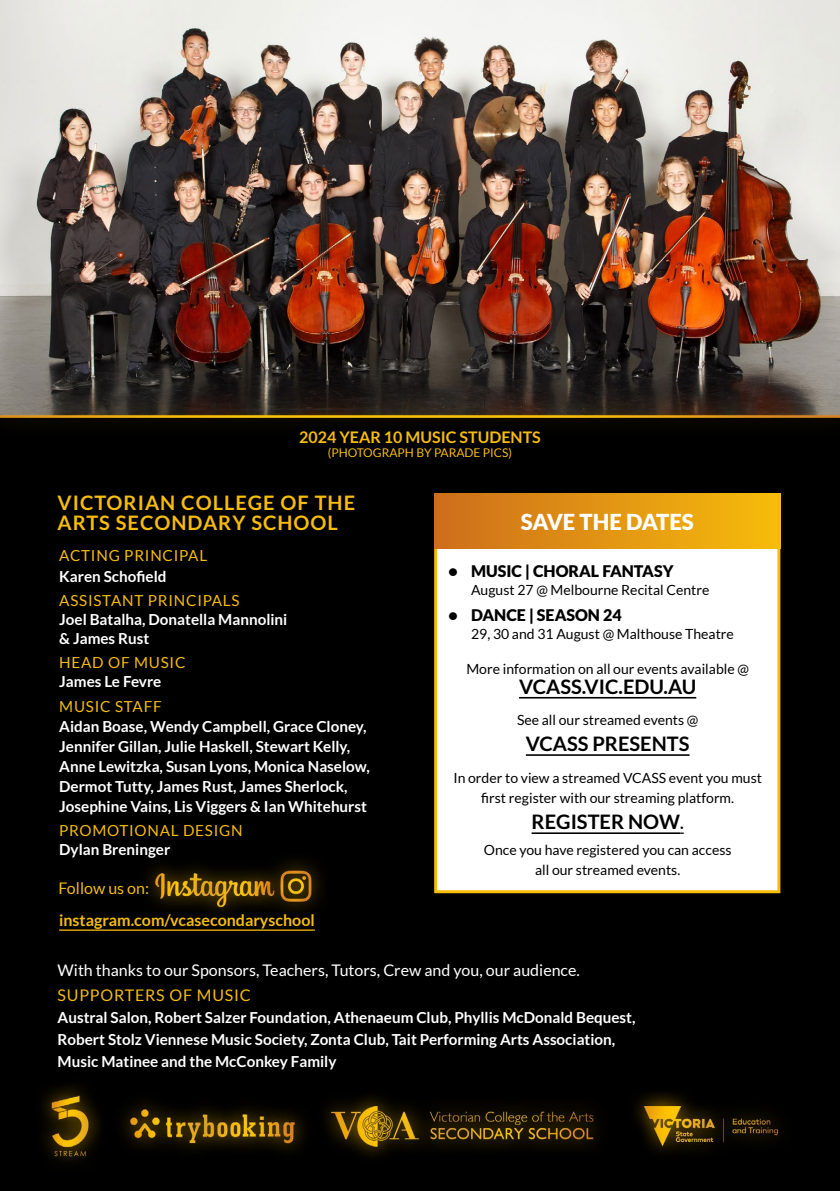
<style>
.page{position:relative;width:840px;height:1191px;background:#fff}
.page>*{position:absolute;margin:0;border:0;box-sizing:border-box;transform-origin:0 0}
.t1{font:900 22px "Lato";color:#fff}
.t2{font:700 20px "Lato";color:#000}
.t3{font:700 20px/20px "Lato";letter-spacing:.05em;color:#f7bd0b}
.t4{font:16px "Lato";color:#fff}
.t5{font:700 16px "Lato";color:#f7bd0b}
.t6{font:900 16px "Lato";color:#000}
.t7{font:16px "Lato";letter-spacing:.05em;color:#f7bd0b}
.t8{font:16px "Lato";color:#f7bd0b}
.t9{font:700 15.2px/20px "Lato";color:#fff}
.t10{font:15.2px "Lato";letter-spacing:.05em;color:#f7bd0b}
.t11{font:14px/20px "Lato";color:#000;text-align:center}
.t12{font:12px "Lato";color:#f7bd0b}
.s1{font-size:16px}
</style>
<div class="page">
<img style="left:0;top:0;width:839px;height:1191px">
<hr style="left:59px;top:929px;width:256px;height:1px;background:#f7bd0b">
<div style="left:434px;top:524px;width:346px;height:369px;background:#fff;border:3px solid #f7bd0b"></div>
<hr style="left:531px;top:832px;width:148px;height:2px;background:#000">
<hr style="left:519px;top:697px;width:177px;height:1px;background:#000">
<hr style="left:525px;top:754px;width:164px;height:2px;background:#000">
<div style="left:434px;top:493px;width:346px;height:56px;background:linear-gradient(to right,#cd6e1b,#f6bc0b)"></div>
<p class="t5" style="left:299px;top:428px;width:243px">2024 YEAR 10 MUSIC STUDENTS</p>
<p class="t12" style="left:327px;top:446px;width:186px">(PHOTOGRAPH BY PARADE PICS)</p>
<h2 class="t3" style="left:58px;top:492px;width:299px">VICTORIAN COLLEGE OF THE<br>ARTS SECONDARY SCHOOL</h2>
<p class="t10" style="left:59px;top:546px;width:149px">ACTING PRINCIPAL</p>
<p class="t9" style="left:59px;top:566px;width:109px">Karen Schofield</p>
<p class="t10" style="left:59px;top:592px;width:182px">ASSISTANT PRINCIPALS</p>
<p class="t9" style="left:59px;top:609px;width:229px;line-height:19px">Joel Batalha, Donatella Mannolini &amp; James Rust</p>
<p class="t10" style="left:59px;top:654px;width:128px">HEAD OF MUSIC</p>
<p class="t9" style="left:59px;top:671px;width:104px">James Le Fevre</p>
<p class="t10" style="left:59px;top:697px;width:104px">MUSIC STAFF</p>
<p class="t9" style="left:59px;top:716px;width:312px">Aidan Boase, Wendy Campbell, Grace Cloney, Jennifer Gillan, Julie Haskell, Stewart Kelly, Anne Lewitzka, Susan Lyons, Monica Naselow, Dermot Tutty, James Rust, James Sherlock, Josephine Vains, Lis Viggers &amp; Ian Whitehurst</p>
<p class="t10" style="left:59px;top:822px;width:185px">PROMOTIONAL DESIGN</p>
<p class="t9" style="left:59px;top:839px;width:112px">Dylan Breninger</p>
<p class="t8" style="left:58px;top:879px;width:92px">Follow us on:</p>
<p class="t5" style="left:59px;top:911px;width:257px">instagram.com/vcasecondaryschool</p>
<h1 class="t1" style="left:520px;top:509px;width:174px">SAVE THE DATES</h1>
<p class="t6" style="left:448px;top:562px;width:226px">• MUSIC | CHORAL FANTASY</p>
<p class="t11" style="left:471px;top:580px;width:240px">August 27 @ Melbourne Recital Centre</p>
<p class="t6" style="left:448px;top:605px;width:175px">• DANCE | SEASON 24</p>
<p class="t11" style="left:471px;top:623px;width:264px">29, 30 and 31 August @ Malthouse Theatre</p>
<p class="t11" style="left:466px;top:658px;width:284px">More information on all our events available @</p>
<h2 class="t2" style="left:519px;top:675px;width:178px">VCASS.VIC.EDU.AU</h2>
<p class="t11" style="left:516px;top:710px;width:183px">See all our streamed events @</p>
<h2 class="t2" style="left:525px;top:732px;width:165px">VCASS PRESENTS</h2>
<p class="t11" style="left:453px;top:768px;width:310px">In order to view a streamed VCASS event you must first register with our streaming platform.</p>
<h2 class="t2" style="left:531px;top:810px;width:153px">REGISTER NOW<span class="s1">.</span></h2>
<p class="t11" style="left:483px;top:840px;width:249px">Once you have registered you can access all our streamed events.</p>
<p class="t4" style="left:58px;top:961px;width:523px">With thanks to our Sponsors, Teachers, Tutors, Crew and you, our audience.</p>
<p class="t7" style="left:58px;top:986px;width:195px">SUPPORTERS OF MUSIC</p>
<p class="t9" style="left:58px;top:1006px;width:579px;line-height:22px">Austral Salon, Robert Salzer Foundation, Athenaeum Club, Phyllis McDonald Bequest,<br>Robert Stolz Viennese Music Society, Zonta Club, Tait Performing Arts Association,<br>Music Matinee and the McConkey Family</p>
</div>
